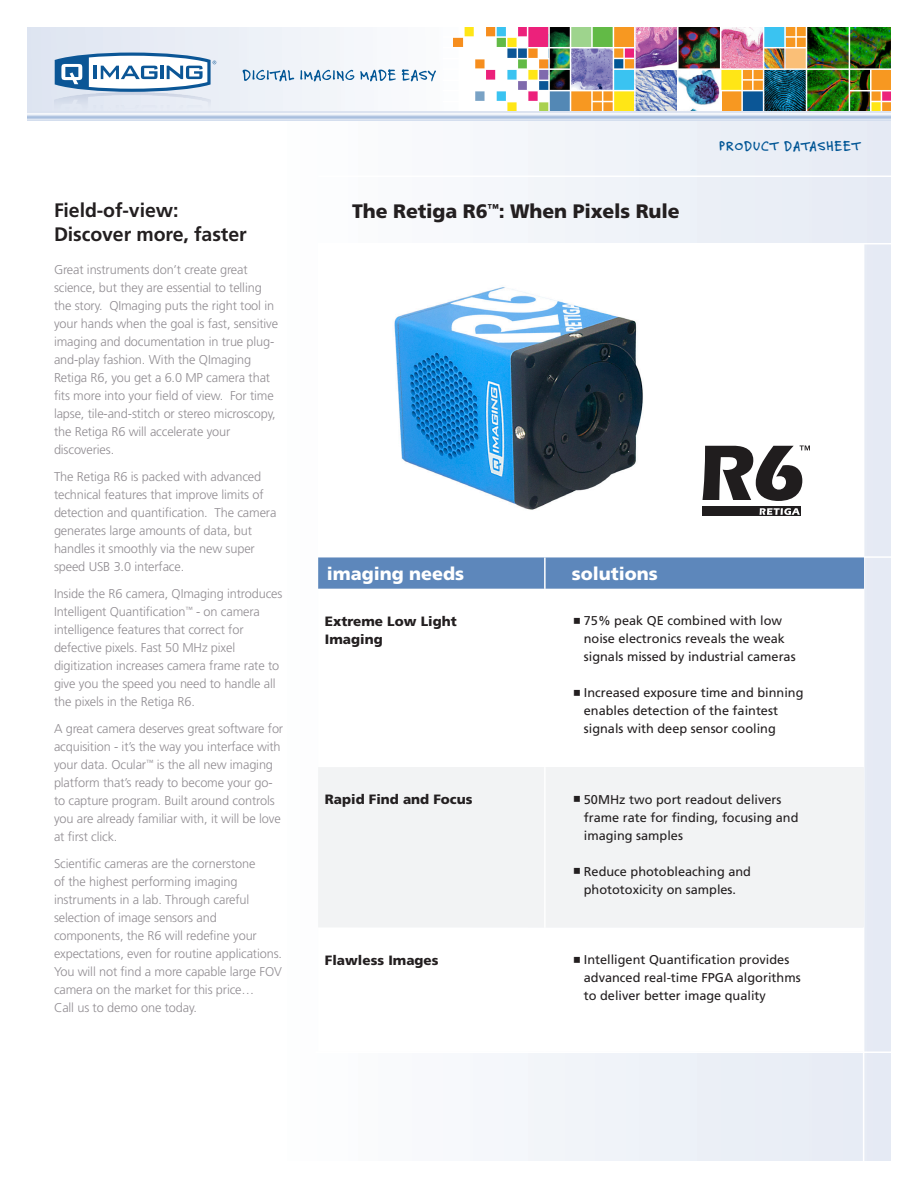
<style>
.page{position:relative;width:918px;height:1188px;background:#fff}
.page>*{position:absolute;margin:0;border:0;box-sizing:border-box;transform-origin:0 0}
.t1{font:700 19.5px/24px "Frutiger LT Std";letter-spacing:-.005em;color:#231f20}
.t2{font:900 19.5px "Frutiger LT Std";letter-spacing:-.01em;color:#231f20}
.subhead_1{font:900 18px "Frutiger LT Std";color:#fff}
.body_first_bulleted{font:700 14.25px "Felt Tip Roman";letter-spacing:.05em;color:#005595}
.body_chart{font:900 13.5px/18px "Frutiger LT Std";color:#231f20}
.t3{font:300 12.75px/18px "Frutiger LT Std";letter-spacing:-.01em;color:#918d92}
.body_bulleted_chart{font:12.75px/18px "Frutiger LT Std";color:#231f20}
</style>
<div class="page">
<div style="left:270px;top:113px;width:621px;height:1048px;background:linear-gradient(to right,#fefeff,#e5eaf4)"></div>
<div style="left:550px;top:27px;width:341px;height:85px;background:#f79821"></div>
<div style="left:785px;top:48px;width:21px;height:21px;background:#fabf77"></div>
<div style="left:742px;top:91px;width:21px;height:21px;background:#0b5696"></div>
<div style="left:614px;top:69px;width:21px;height:22px;background:#3ac3f1"></div>
<div style="left:571px;top:27px;width:42px;height:21px;background:#62ba46"></div>
<div style="left:528px;top:27px;width:21px;height:21px;background:#ec217b"></div>
<div style="left:517px;top:27px;width:10px;height:10px;background:#ec217b"></div>
<div style="left:507px;top:37px;width:10px;height:11px;background:#ffe616"></div>
<div style="left:496px;top:37px;width:10px;height:11px;background:#62ba46"></div>
<div style="left:496px;top:27px;width:11px;height:10px;background:#3ac3f1"></div>
<div style="left:485px;top:27px;width:11px;height:10px;background:#f68e1e"></div>
<div style="left:549px;top:91px;width:21px;height:21px;background:#5388b5"></div>
<svg style="left:518px;top:59px;width:9px;height:9px"></svg>
<svg style="left:518px;top:48px;width:9px;height:10px"></svg>
<div style="left:507px;top:48px;width:10px;height:10px;background:#0b5696"></div>
<div style="left:528px;top:48px;width:10px;height:10px;background:#f68e1e"></div>
<div style="left:539px;top:59px;width:10px;height:10px;background:#f68e1e"></div>
<div style="left:539px;top:70px;width:10px;height:10px;background:#7f6aad"></div>
<div style="left:528px;top:70px;width:10px;height:10px;background:#ffe616"></div>
<svg style="left:539px;top:81px;width:9px;height:9px"></svg>
<div style="left:528px;top:91px;width:10px;height:10px;background:#ec217b"></div>
<div style="left:539px;top:102px;width:10px;height:10px;background:#a9d150"></div>
<svg style="left:518px;top:81px;width:9px;height:9px"></svg>
<div style="left:507px;top:69px;width:10px;height:11px;background:#3ac3f1"></div>
<div style="left:464px;top:27px;width:10px;height:10px;background:#ffe616"></div>
<div style="left:453px;top:37px;width:11px;height:11px;background:#f68e1e"></div>
<div style="left:485px;top:69px;width:11px;height:11px;background:#ec217b"></div>
<div style="left:475px;top:59px;width:10px;height:10px;background:#f68e1e"></div>
<div style="left:496px;top:91px;width:10px;height:11px;background:#3ac3f1"></div>
<div style="left:475px;top:91px;width:10px;height:10px;background:#79a2c5"></div>
<div style="left:507px;top:102px;width:10px;height:11px;background:#ffe616"></div>
<div style="left:764px;top:27px;width:21px;height:21px;background:#3ac3f1"></div>
<div style="left:571px;top:27px;width:21px;height:21px;background:#9ed48d"></div>
<div style="left:613px;top:91px;width:22px;height:21px;background:#ffe616"></div>
<div style="left:624px;top:48px;width:10px;height:10px;background:#ec217b"></div>
<div style="left:613px;top:59px;width:11px;height:10px;background:#005595"></div>
<img style="left:764px;top:70px;width:42px;height:42px">
<img style="left:721px;top:27px;width:42px;height:41px">
<img style="left:571px;top:48px;width:42px;height:42px">
<img style="left:764px;top:48px;width:20px;height:20px">
<img style="left:636px;top:70px;width:41px;height:42px">
<img style="left:807px;top:27px;width:84px;height:85px">
<img style="left:550px;top:27px;width:20px;height:63px">
<hr style="left:548px;top:27px;width:2px;height:85px;background:#fff">
<hr style="left:806px;top:27px;width:1px;height:85px;background:#fff">
<hr style="left:763px;top:27px;width:1px;height:85px;background:#fff">
<hr style="left:613px;top:27px;width:1px;height:85px;background:#fff">
<hr style="left:570px;top:27px;width:1px;height:85px;background:#fff">
<hr style="left:849px;top:27px;width:1px;height:85px;background:#fff">
<hr style="left:784px;top:27px;width:2px;height:42px;background:#fff">
<hr style="left:764px;top:47px;width:43px;height:1px;background:#fff">
<hr style="left:443px;top:47px;width:192px;height:1px;background:#fff">
<hr style="left:443px;top:90px;width:192px;height:1px;background:#fff">
<hr style="left:752px;top:69px;width:2px;height:22px;background:#fff">
<hr style="left:742px;top:79px;width:22px;height:2px;background:#fff">
<hr style="left:443px;top:68px;width:128px;height:2px;background:#fff">
<svg style="left:614px;top:58px;width:20px;height:1px"></svg>
<hr style="left:623px;top:48px;width:2px;height:21px;background:#fff">
<hr style="left:870px;top:69px;width:2px;height:43px;background:#fff">
<hr style="left:849px;top:90px;width:42px;height:1px;background:#fff">
<svg style="left:871px;top:91px;width:20px;height:21px"></svg>
<hr style="left:795px;top:27px;width:2px;height:21px;background:#fff">
<hr style="left:785px;top:36px;width:22px;height:2px;background:#fff">
<hr style="left:591px;top:91px;width:2px;height:21px;background:#fff">
<svg style="left:592px;top:91px;width:21px;height:21px"></svg>
<hr style="left:443px;top:36px;width:84px;height:2px;background:#fff">
<hr style="left:443px;top:101px;width:106px;height:1px;background:#fff">
<hr style="left:506px;top:27px;width:1px;height:85px;background:#fff">
<hr style="left:517px;top:27px;width:1px;height:85px;background:#fff">
<hr style="left:485px;top:27px;width:1px;height:85px;background:#fff">
<hr style="left:495px;top:27px;width:2px;height:85px;background:#fff">
<hr style="left:463px;top:27px;width:2px;height:85px;background:#fff">
<hr style="left:591px;top:27px;width:2px;height:21px;background:#fff">
<img style="left:636px;top:27px;width:41px;height:41px">
<img style="left:679px;top:27px;width:41px;height:41px">
<img style="left:679px;top:70px;width:41px;height:42px">
<div style="left:721px;top:70px;width:21px;height:21px;background:#ffe616"></div>
<hr style="left:613px;top:68px;width:278px;height:2px;background:#fff">
<hr style="left:677px;top:27px;width:2px;height:85px;background:#fff">
<hr style="left:720px;top:27px;width:1px;height:85px;background:#fff">
<hr style="left:721px;top:90px;width:43px;height:1px;background:#fff">
<hr style="left:741px;top:69px;width:2px;height:43px;background:#fff">
<hr style="left:634px;top:27px;width:2px;height:85px;background:#fff">
<svg style="left:27px;top:112px;width:864px;height:8px;background:#cbd7ea"></svg>
<svg style="left:27px;top:27px;width:431px;height:88px"></svg>
<div style="left:318px;top:243px;width:546px;height:331px;background:#fff"></div>
<hr style="left:318px;top:556px;width:573px;height:2px;background:#fff">
<hr style="left:863px;top:243px;width:1px;height:918px;background:#fff">
<hr style="left:318px;top:243px;width:573px;height:1px;background:#fff">
<hr style="left:318px;top:176px;width:573px;height:1px;background:#fff">
<div style="left:318px;top:557px;width:546px;height:32px;background:#5d87bb"></div>
<svg style="left:318px;top:589px;width:545px;height:463px"></svg>
<div style="left:318px;top:767px;width:546px;height:160px;background:#f2f3f4"></div>
<hr style="left:544px;top:557px;width:2px;height:32px;background:#fff">
<hr style="left:544px;top:589px;width:2px;height:178px;background:#fff">
<hr style="left:544px;top:767px;width:2px;height:160px;background:#fff">
<hr style="left:544px;top:927px;width:2px;height:125px;background:#fff">
<hr style="left:315px;top:1052px;width:576px;height:1px;background:#fff">
<img style="left:394px;top:287px;width:249px;height:223px">
<div style="left:703px;top:507px;width:98px;height:9px;background:#201d1e"></div>
<svg style="left:760px;top:508px;width:40px;height:7px"></svg>
<svg style="left:702px;top:446px;width:108px;height:55px"></svg>
<svg style="left:574px;top:618px;width:6px;height:6px"></svg>
<svg style="left:574px;top:690px;width:6px;height:6px"></svg>
<svg style="left:574px;top:796px;width:6px;height:6px"></svg>
<svg style="left:574px;top:868px;width:6px;height:6px"></svg>
<svg style="left:574px;top:956px;width:6px;height:6px"></svg>
<p class="t1" style="left:54px;top:198px;width:194px">Field-of-view:<br>Discover more, faster</p>
<p class="t3" style="left:54px;top:261px;width:226px">Great instruments don’t create great science, but they are essential to telling the story. QImaging puts the right tool in your hands when the goal is fast, sensitive imaging and documentation in true plug&shy;and-play fashion. With the QImaging Retiga R6, you get a 6.0 MP camera that fits more into your field of view. For time lapse, tile-and-stitch or stereo microscopy, the Retiga R6 will accelerate your discoveries.</p>
<p class="t3" style="left:54px;top:468px;width:224px">The Retiga R6 is packed with advanced technical features that improve limits of detection and quantification. The camera generates large amounts of data, but handles it smoothly via the new super speed USB 3.0 interface.</p>
<p class="t3" style="left:54px;top:585px;width:230px">Inside the R6 camera, QImaging introduces Intelligent Quantification<sup>™</sup> - on camera intelligence features that correct for defective pixels. Fast 50 MHz pixel digitization increases camera frame rate to give you the speed you need to handle all the pixels in the Retiga R6.</p>
<p class="t3" style="left:54px;top:720px;width:231px">A great camera deserves great software for acquisition - it’s the way you interface with your data. Ocular<sup>™</sup> is the all new imaging platform that’s ready to become your go&shy;to capture program. Built around controls you are already familiar with, it will be love at first click.</p>
<p class="t3" style="left:54px;top:855px;width:230px">Scientific cameras are the cornerstone<br>of the highest performing imaging instruments in a lab. Through careful selection of image sensors and components, the R6 will redefine your expectations, even for routine applications.<br>You will not find a more capable large FOV camera on the market for this price…<br>Call us to demo one today.</p>
<p class="t2" style="left:352px;top:199px;width:329px">The Retiga R6<sup>™</sup>: When Pixels Rule</p>
<p class="body_first_bulleted" style="left:719px;top:136px;width:144px">PRODUCT DATASHEET</p>
<p class="subhead_1" style="left:327px;top:563px;width:139px">imaging needs</p>
<p class="subhead_1" style="left:572px;top:563px;width:88px">solutions</p>
<p class="body_chart" style="left:325px;top:612px;width:133px">Extreme Low Light<br>Imaging</p>
<p class="body_bulleted_chart" style="left:584px;top:612px;width:213px">75% peak QE combined with low noise electronics reveals the weak signals missed by industrial cameras</p>
<p class="body_bulleted_chart" style="left:584px;top:684px;width:221px">Increased exposure time and binning enables detection of the faintest signals with deep sensor cooling</p>
<p class="body_chart" style="left:325px;top:790px;width:149px">Rapid Find and Focus</p>
<p class="body_bulleted_chart" style="left:584px;top:790px;width:216px">50MHz two port readout delivers frame rate for finding, focusing and imaging samples</p>
<p class="body_bulleted_chart" style="left:584px;top:862px;width:169px">Reduce photobleaching and phototoxicity on samples.</p>
<p class="body_chart" style="left:325px;top:951px;width:115px">Flawless Images</p>
<p class="body_bulleted_chart" style="left:584px;top:951px;width:218px">Intelligent Quantification provides advanced real-time FPGA algorithms to deliver better image quality</p>
</div>
